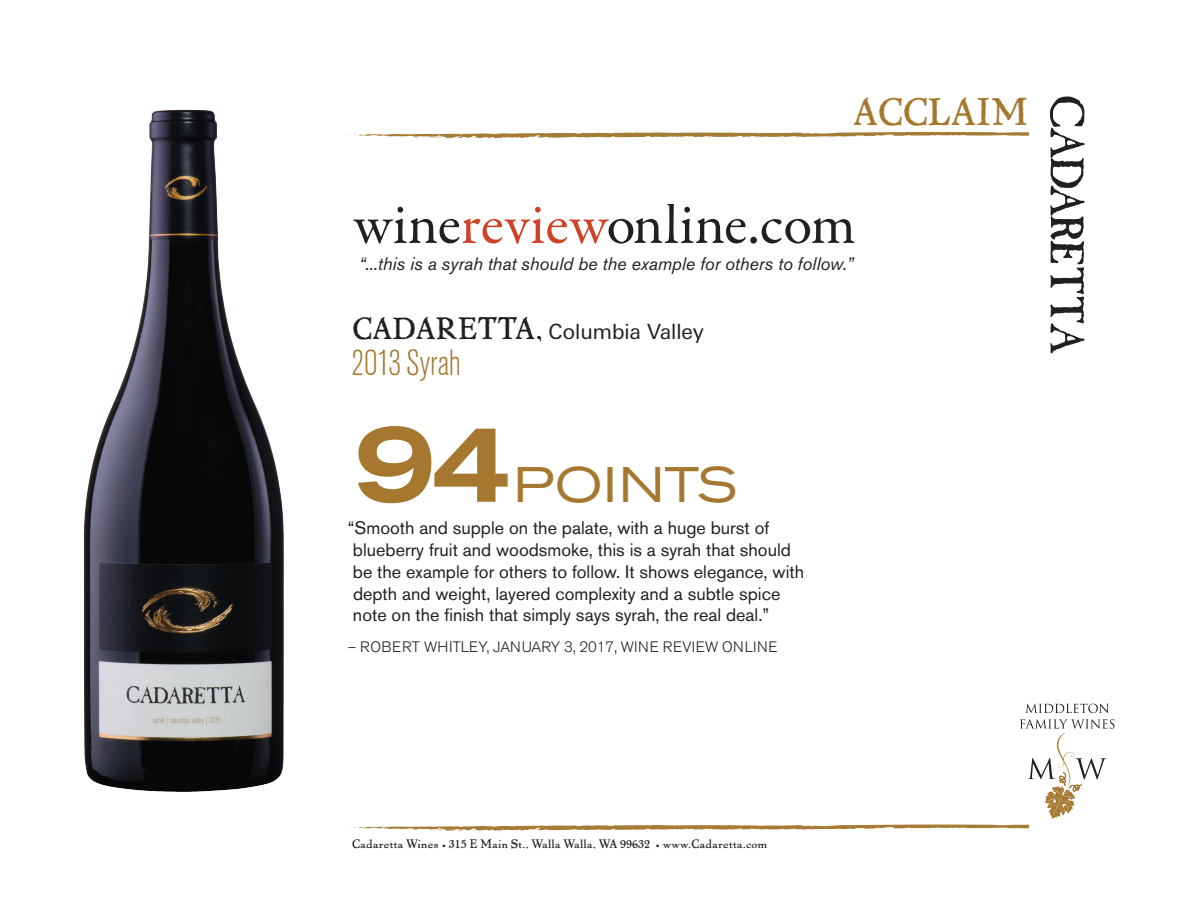
<style>
.page{position:relative;width:1188px;height:918px;background:#fff}
.page>*{position:absolute;margin:0;border:0;box-sizing:border-box;transform-origin:0 0}
.t1{font:500 expanded 112.5px "Akzidenz Grotesk BE";color:#a6782f}
.t2{font:expanded 49.5px "Akzidenz Grotesk BE";letter-spacing:.02em;color:#a6782f}
.t3{font:37.5px "LTC Pabst Oldstyle";color:#a6782f}
.t4{font:300 condensed 36px "Akzidenz Grotesk BE";color:#a6782f}
.t5{font:21px "Linotype Univers Basic";color:#231f20}
.t6{font:18px/21.8px "Akzidenz Grotesk BE";color:#231f20}
.t7{font:italic 18px "Akzidenz Grotesk BE";color:#231f20}
.t8{font:300 15px "Akzidenz Grotesk BE";letter-spacing:.01em;color:#231f20}
.t9{font:12px "LTC Pabst Oldstyle";color:#231f20}
.s1{font-family:"LTC Pabst Oldstyle";font-size:30px}
</style>
<div class="page">
<svg style="left:348px;top:132px;width:680px;height:7px"></svg>
<svg style="left:1050px;top:97px;width:34px;height:256px"></svg>
<img style="left:83px;top:109px;width:201px;height:683px">
<svg style="left:1025px;top:704px;width:84px;height:9px"></svg>
<svg style="left:349px;top:719px;width:765px;height:112px"></svg>
<svg style="left:353px;top:204px;width:393px;height:40px"></svg>
<div style="left:750px;top:237px;width:7px;height:7px;background:#231f20;border-radius:50%"></div>
<svg style="left:762px;top:218px;width:92px;height:26px"></svg>
<h3 class="t3" style="left:853px;top:87px;width:177px">ACCLAIM</h3>
<p class="t7" style="left:359px;top:253px;width:496px">“...this is a syrah that should be the example for others to follow.”</p>
<p class="t5" style="left:353px;top:320px;width:353px"><span class="s1">CADARETTA,</span> Columbia Valley</p>
<h3 class="t4" style="left:352px;top:343px;width:111px">2013Syrah</h3>
<h1 class="t1" style="left:354px;top:397px;width:162px">94</h1>
<h2 class="t2" style="left:514px;top:456px;width:225px">POINTS</h2>
<p class="t6" style="left:348px;top:517px;width:458px">“Smooth and supple on the palate, with a huge burst of blueberry fruit and woodsmoke, this is a syrah that should be the example for others to follow. It shows elegance, with depth and weight, layered complexity and a subtle spice note on the finish that simply says syrah, the real deal.”</p>
<p class="t8" style="left:348px;top:638px;width:431px">– ROBERT WHITLEY, JANUARY 3, 2017, WINE REVIEW ONLINE</p>
<p class="t9" style="left:352px;top:836px;width:417px">Cadaretta Wines • 315 E Main St., Walla Walla, WA 99632 • www.Cadaretta.com</p>
</div>
